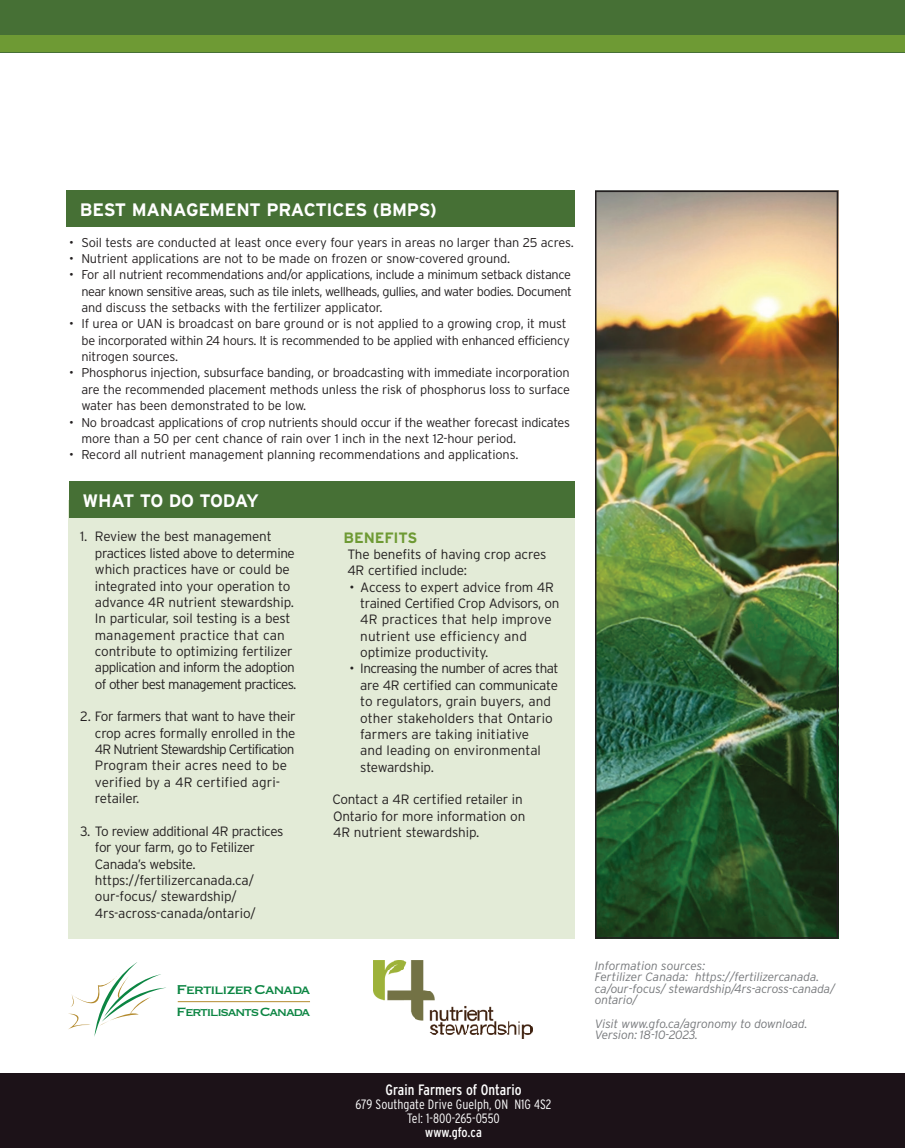
<style>
.page{position:relative;width:905px;height:1148px;background:#fff}
.page>*{position:absolute;margin:0;border:0;box-sizing:border-box;transform-origin:0 0}
.t1{font:700 18px "Interstate";letter-spacing:-.01em;color:#fff}
.t2{font:700 18px "Interstate";letter-spacing:-.045em;color:#fff}
.t3{font:16.8px "Copperplate Gothic Std 31 BC";letter-spacing:-.08em;color:#0b8542}
.t4{font:15.75px "Copperplate Gothic Std 31 BC";letter-spacing:-.09em;color:#0b8542}
.t5{font:15px "Interstate Condensed";color:#fff}
.t6{font:700 15px "Interstate";letter-spacing:-.01em;color:#6e9a34}
.t7{font:300 13.5px/16.4px "Interstate";letter-spacing:-.015em;color:#231f20}
.t8{font:300 13.5px/14px "Interstate Condensed";color:#fff;text-align:center}
.t9{font:13.5px "Interstate Condensed";color:#fff}
.t10{font:300 12.75px/16.4px "Interstate";letter-spacing:-.01em;color:#231f20;text-align:justify}
.t11{font:300 12.75px/16.4px "Interstate";letter-spacing:-.03em;color:#231f20}
.t12{font:italic 300 12px/11.6px "Interstate";letter-spacing:-.01em;color:#76787b}
</style>
<div class="page">
<div style="left:68px;top:500px;width:506px;height:438px;background:#e3ebd7"></div>
<div style="left:0;top:0;width:904px;height:52px;background:#467035"></div>
<div style="left:0;top:35px;width:904px;height:17px;background:#6e9a34"></div>
<div style="left:0;top:1073px;width:904px;height:75px;background:#1c1218"></div>
<div style="left:69px;top:481px;width:505px;height:37px;background:#467035"></div>
<img style="left:598px;top:193px;width:237px;height:742px">
<div style="left:595px;top:190px;width:243px;height:748px;border:2px solid #231f20"></div>
<div style="left:66px;top:190px;width:508px;height:37px;background:#467035"></div>
<svg style="left:373px;top:960px;width:159px;height:78px"></svg>
<hr style="left:178px;top:1001px;width:132px;height:1px;background:#b38a2d">
<svg style="left:68px;top:962px;width:98px;height:75px"></svg>
<h1 class="t1" style="left:80px;top:200px;width:358px">BEST MANAGEMENT PRACTICES (BMPS)</h1>
<p class="t10" style="left:69px;top:234px;width:506px">• Soil tests are conducted at least once every four years in areas no larger than 25 acres.</p>
<p class="t10" style="left:69px;top:250px;width:443px">• Nutrient applications are not to be made on frozen or snow-covered ground.</p>
<p class="t10" style="left:81px;top:266px;width:492px;text-indent:-12px">• For all nutrient recommendations and/or applications, include a minimum setback distance near known sensitive areas, such as tile inlets, wellheads, gullies, and water bodies. Document and discuss the setbacks with the fertilizer applicator.</p>
<p class="t11" style="left:81px;top:316px;width:490px;text-indent:-12px">• If urea or UAN is broadcast on bare ground or is not applied to a growing crop, it must be incorporated within 24 hours. It is recommended to be applied with enhanced efficiency nitrogen sources.</p>
<p class="t10" style="left:81px;top:365px;width:490px;text-indent:-12px">• Phosphorus injection, subsurface banding, or broadcasting with immediate incorporation are the recommended placement methods unless the risk of phosphorus loss to surface water has been demonstrated to be low.</p>
<p class="t10" style="left:81px;top:414px;width:490px;text-indent:-12px">• No broadcast applications of crop nutrients should occur if the weather forecast indicates more than a 50 per cent chance of rain over 1 inch in the next 12-hour period.</p>
<p class="t10" style="left:69px;top:446px;width:451px">• Record all nutrient management planning recommendations and applications.</p>
<h1 class="t2" style="left:82px;top:490px;width:178px">WHAT TO DO TODAY</h1>
<p class="t7" style="left:95px;top:528px;width:203px;text-indent:-15px">1. Review the best management practices listed above to determine which practices have or could be integrated into your operation to advance 4R nutrient stewardship.<br>In particular, soil testing is a best management practice that can contribute to optimizing fertilizer application and inform the adoption of other best management practices.</p>
<p class="t7" style="left:95px;top:708px;width:202px;text-indent:-15px">2. For farmers that want to have their crop acres formally enrolled in the<br>4R Nutrient Stewardship Certification<br>Program their acres need to be verified by a 4R certified agri&shy;retailer.</p>
<p class="t7" style="left:95px;top:822px;width:190px;text-indent:-15px">3. To review additional 4R practices for your farm, go to Fetilizer<br>Canada’s website. https://fertilizercanada.ca/ our-focus/ stewardship/<br>4rs-across-canada/ontario/</p>
<p class="t6" style="left:343px;top:529px;width:75px">BENEFITS</p>
<p class="t7" style="left:347px;top:546px;width:200px">The benefits of having crop acres<br>4R certified include:</p>
<p class="t7" style="left:360px;top:578px;width:201px;text-indent:-11px">• Access to expert advice from 4R trained Certified Crop Advisors, on<br>4R practices that help improve nutrient use efficiency and optimize productivity.</p>
<p class="t7" style="left:360px;top:660px;width:200px;text-indent:-11px">• Increasing the number of acres that are 4R certified can communicate to regulators, grain buyers, and other stakeholders that Ontario farmers are taking initiative<br>and leading on environmental stewardship.</p>
<p class="t7" style="left:332px;top:791px;width:194px">Contact a 4R certified retailer in<br>Ontario for more information on<br>4R nutrient stewardship.</p>
<p class="t3" style="left:177px;top:981px;width:135px">Fertilizer Canada</p>
<p class="t4" style="left:177px;top:1003px;width:135px">FertilisantsCanada</p>
<p class="t5" style="left:385px;top:1081px;width:137px">Grain Farmers of Ontario</p>
<p class="t8" style="left:355px;top:1097px;width:197px">679 Southgate Drive Guelph, ON N1G 4S2<br>Tel: 1-800-265-0550</p>
<p class="t9" style="left:425px;top:1124px;width:58px">www.gfo.ca</p>
<p class="t12" style="left:595px;top:959px;width:242px">Information sources:<br>Fertilizer Canada: https://fertilizercanada. ca/our-focus/ stewardship/4rs-across-canada/ ontario/</p>
<p class="t12" style="left:595px;top:1017px;width:214px">Visit www.gfo.ca/agronomy to download.<br>Version: 18-10-2023.</p>
</div>
